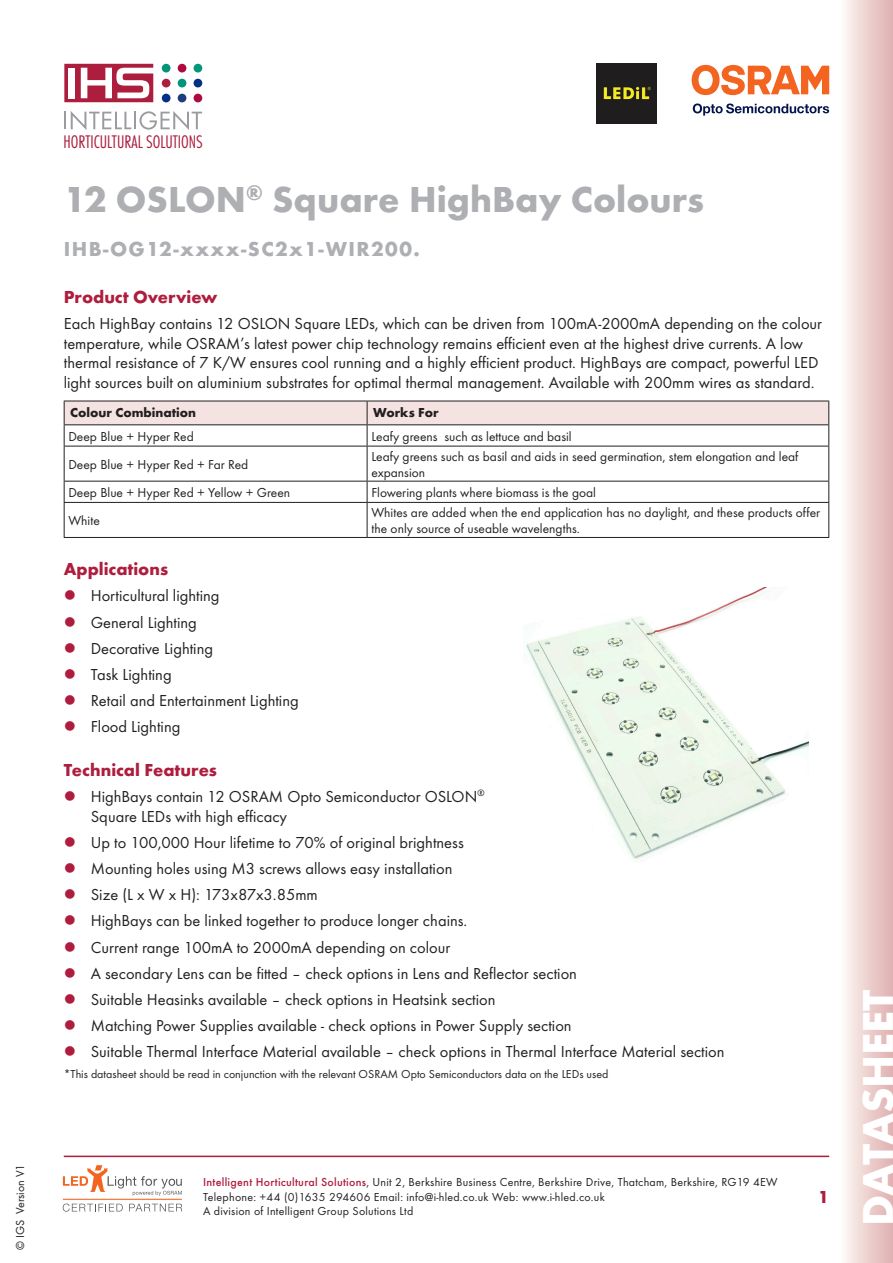
<style>
.page{position:relative;width:893px;height:1263px;background:#fff}
.page>*{position:absolute;margin:0;border:0;box-sizing:border-box;transform-origin:0 0}
.t1{font:700 45px "Futura T";color:#fff}
.t2{font:700 37.5px "Futura T";color:#aeafb3}
.t3{font:700 21px "Futura T";letter-spacing:.07em;color:#aeafb3}
.t4{font:300 condensed 18.9px "Futura T";color:#ad1d3e}
.Bodytext{font:700 18px "Futura T";color:#ae1d3e}
.Bodytext-2{font:16.5px/19.8px "Futura T";color:#231f20}
.t5{font:13.5px/16.2px "Futura T";color:#231f20}
.t6{font:700 13.5px "Futura T";color:#231f20}
.footnotes{font:12px/14.4px "Futura T";letter-spacing:.02em;color:#231f20}
.footnotes-2{font:12px "Futura T";color:#231f20}
.s1{font-weight:500;color:#ae1d3e}
</style>
<div class="page">
<div style="left:840px;top:0;width:53px;height:1263px;background:linear-gradient(to right,#fdfbf9,#dfafae)"></div>
<svg style="left:64px;top:111px;width:138px;height:19px"></svg>
<div style="left:162px;top:64px;width:9px;height:9px;background:#009479;border-radius:50%"></div>
<div style="left:178px;top:64px;width:8px;height:9px;background:#af0a3d;border-radius:50%"></div>
<div style="left:194px;top:64px;width:8px;height:9px;background:#009879;border-radius:50%"></div>
<div style="left:162px;top:79px;width:9px;height:8px;background:#ad1d3e;border-radius:50%"></div>
<div style="left:178px;top:79px;width:8px;height:8px;background:#009479;border-radius:50%"></div>
<div style="left:194px;top:79px;width:8px;height:8px;background:#003186;border-radius:50%"></div>
<div style="left:162px;top:94px;width:9px;height:8px;background:#003186;border-radius:50%"></div>
<div style="left:178px;top:94px;width:8px;height:8px;background:#1e3d7b;border-radius:50%"></div>
<div style="left:194px;top:94px;width:8px;height:8px;background:#af0a3d;border-radius:50%"></div>
<svg style="left:64px;top:64px;width:89px;height:38px"></svg>
<hr style="left:64px;top:1155px;width:765px;height:2px;background:#ae1d3e">
<svg style="left:63px;top:1165px;width:119px;height:31px"></svg>
<svg style="left:63px;top:1203px;width:60px;height:8px"></svg>
<svg style="left:129px;top:1204px;width:53px;height:7px"></svg>
<hr style="left:63px;top:1199px;width:119px;height:1px;background:#f36421">
<img style="left:597px;top:64px;width:59px;height:59px">
<svg style="left:693px;top:104px;width:136px;height:12px"></svg>
<svg style="left:692px;top:65px;width:137px;height:30px"></svg>
<hr style="left:64px;top:446px;width:303px;height:1px;background:#231f20">
<hr style="left:64px;top:481px;width:303px;height:1px;background:#231f20">
<hr style="left:64px;top:502px;width:303px;height:1px;background:#231f20">
<hr style="left:64px;top:537px;width:303px;height:1px;background:#231f20">
<hr style="left:367px;top:446px;width:462px;height:1px;background:#231f20">
<hr style="left:367px;top:446px;width:1px;height:35px;background:#231f20">
<hr style="left:367px;top:481px;width:462px;height:1px;background:#231f20">
<svg style="left:367px;top:481px;width:1px;height:21px"></svg>
<hr style="left:367px;top:503px;width:1px;height:34px;background:#231f20">
<hr style="left:367px;top:502px;width:462px;height:1px;background:#231f20">
<hr style="left:367px;top:537px;width:462px;height:1px;background:#231f20">
<hr style="left:64px;top:446px;width:1px;height:35px;background:#231f20">
<hr style="left:828px;top:446px;width:1px;height:35px;background:#231f20">
<svg style="left:64px;top:481px;width:1px;height:21px"></svg>
<svg style="left:828px;top:481px;width:1px;height:21px"></svg>
<hr style="left:64px;top:503px;width:1px;height:34px;background:#231f20">
<hr style="left:828px;top:503px;width:1px;height:34px;background:#231f20">
<svg style="left:64px;top:401px;width:765px;height:45px"></svg>
<hr style="left:64px;top:424px;width:303px;height:1px;background:#231f20">
<hr style="left:367px;top:424px;width:462px;height:1px;background:#231f20">
<img style="left:526px;top:587px;width:282px;height:272px">
<p class="footnotes-2" style="left:13px;top:1250px;width:88px;rotate:-90deg">© IGS Version V1</p>
<p class="t4" style="left:63px;top:131px;width:141px">HORTICULTURAL SOLUTIONS</p>
<p class="t2" style="left:64px;top:178px;width:642px">12 OSLON<sup>®</sup> Square HighBay Colours</p>
<p class="t3" style="left:64px;top:236px;width:357px">IHB-OG12-xxxx-SC2x1-WIR200.</p>
<p class="Bodytext" style="left:64px;top:286px;width:155px">Product Overview</p>
<p class="Bodytext-2" style="left:64px;top:313px;width:760px">Each HighBay contains 12 OSLON Square LEDs, which can be driven from 100mA-2000mA depending on the colour temperature, while OSRAM’s latest power chip technology remains efficient even at the highest drive currents. A low thermal resistance of 7 K/W ensures cool running and a highly efficient product. HighBays are compact, powerful LED light sources built on aluminium substrates for optimal thermal management. Available with 200mm wires as standard.</p>
<p class="t6" style="left:70px;top:405px;width:128px">Colour Combination</p>
<p class="t6" style="left:373px;top:405px;width:67px">Works For</p>
<p class="t5" style="left:68px;top:428px;width:127px">Deep Blue + Hyper Red</p>
<p class="t5" style="left:371px;top:428px;width:202px">Leafy greens such as lettuce and basil</p>
<p class="t5" style="left:68px;top:456px;width:181px">Deep Blue + Hyper Red + Far Red</p>
<p class="t5" style="left:371px;top:448px;width:429px">Leafy greens such as basil and aids in seed germination, stem elongation and leaf expansion</p>
<p class="t5" style="left:68px;top:484px;width:223px">Deep Blue + Hyper Red + Yellow + Green</p>
<p class="t5" style="left:371px;top:484px;width:226px">Flowering plants where biomass is the goal</p>
<p class="t5" style="left:68px;top:512px;width:33px">White</p>
<p class="t5" style="left:371px;top:504px;width:450px">Whites are added when the end application has no daylight, and these products offer the only source of useable wavelengths.</p>
<p class="Bodytext" style="left:64px;top:558px;width:106px">Applications</p>
<p class="Bodytext-2" style="left:91px;top:586px;width:130px">Horticultural lighting</p>
<p class="Bodytext-2" style="left:91px;top:612px;width:108px">General Lighting</p>
<p class="Bodytext-2" style="left:91px;top:638px;width:124px">Decorative Lighting</p>
<p class="Bodytext-2" style="left:91px;top:664px;width:82px">Task Lighting</p>
<p class="Bodytext-2" style="left:91px;top:690px;width:210px">Retail and Entertainment Lighting</p>
<p class="Bodytext-2" style="left:91px;top:717px;width:91px">Flood Lighting</p>
<p class="Bodytext" style="left:64px;top:759px;width:155px">Technical Features</p>
<p class="Bodytext-2" style="left:91px;top:786px;width:395px">HighBays contain 12 OSRAM Opto Semiconductor OSLON<sup>®<br></sup>Square LEDs with high efficacy</p>
<p class="Bodytext-2" style="left:91px;top:832px;width:374px">Up to 100,000 Hour lifetime to 70% of original brightness</p>
<p class="Bodytext-2" style="left:91px;top:858px;width:363px">Mounting holes using M3 screws allows easy installation</p>
<p class="Bodytext-2" style="left:91px;top:885px;width:229px">Size (L x W x H): 173x87x3.85mm</p>
<p class="Bodytext-2" style="left:91px;top:911px;width:378px">HighBays can be linked together to produce longer chains.</p>
<p class="Bodytext-2" style="left:91px;top:937px;width:361px">Current range 100mA to 2000mA depending on colour</p>
<p class="Bodytext-2" style="left:91px;top:963px;width:488px">A secondary Lens can be fitted – check options in Lens and Reflector section</p>
<p class="Bodytext-2" style="left:91px;top:989px;width:406px">Suitable Heasinks available – check options in Heatsink section</p>
<p class="Bodytext-2" style="left:91px;top:1015px;width:482px">Matching Power Supplies available - check options in Power Supply section</p>
<p class="Bodytext-2" style="left:91px;top:1042px;width:635px">Suitable Thermal Interface Material available – check options in Thermal Interface Material section</p>
<p class="footnotes-2" style="left:64px;top:1067px;width:546px">*This datasheet should be read in conjunction with the relevant OSRAM Opto Semiconductors data on the LEDs used</p>
<p class="footnotes" style="left:203px;top:1175px;width:576px"><span class="s1">Intelligent Horticultural Solutions</span>, Unit 2, Berkshire Business Centre, Berkshire Drive, Thatcham, Berkshire, RG19 4EW<br>Telephone: +44 (0)1635 294606 Email: info@i-hled.co.uk Web: www.i-hled.co.uk<br>A division of Intelligent Group Solutions Ltd</p>
<p class="Bodytext" style="left:818px;top:1186px;width:12px">1</p>
<h1 class="t1" style="left:851px;top:1226px;width:238px;rotate:-90deg">DATASHEET</h1>
</div>
